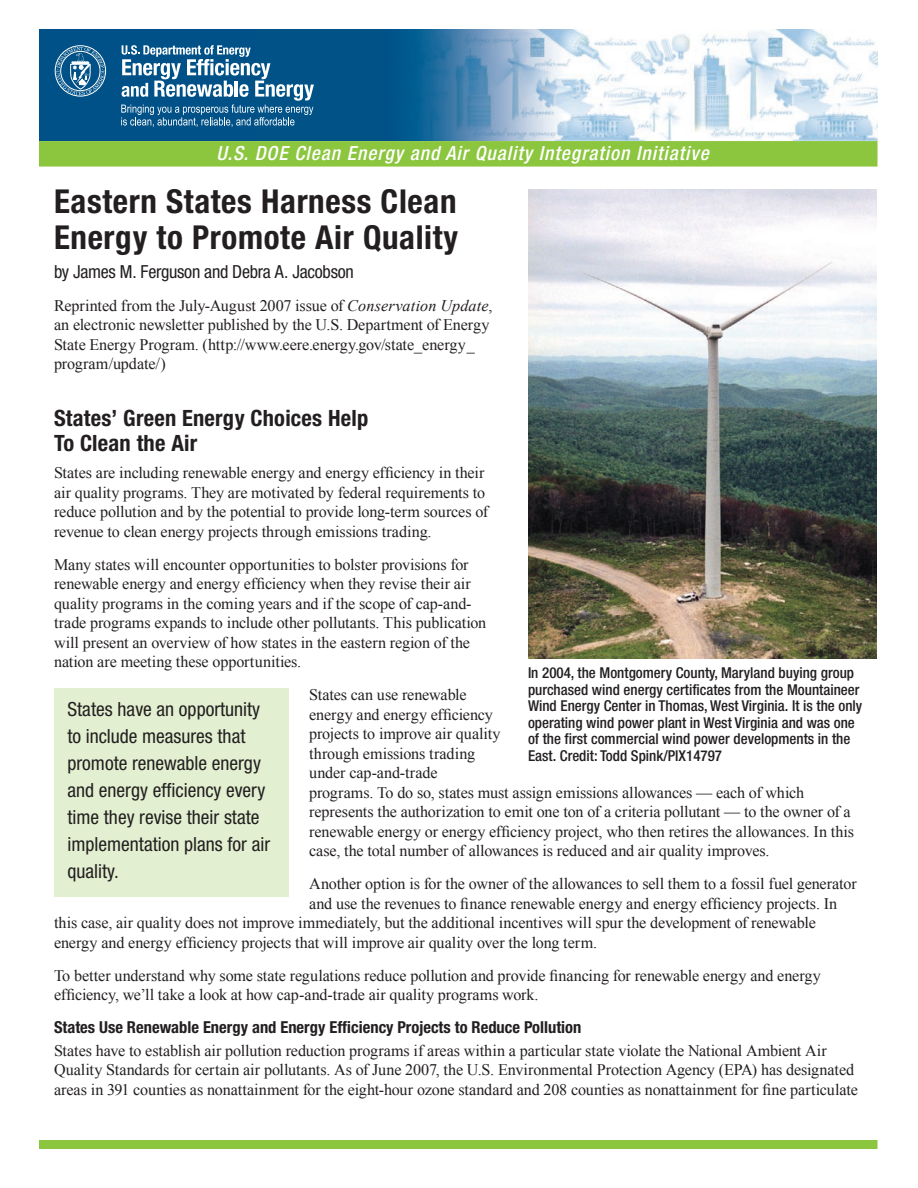
<style>
.page{position:relative;width:918px;height:1188px;background:#fff}
.page>*{position:absolute;margin:0;border:0;box-sizing:border-box;transform-origin:0 0}
.t1{font:700 condensed 33px/36px "Helvetica Neue LT Std";letter-spacing:.02em;color:#231f20}
.subhd_1{font:700 condensed 22.5px/25.5px "Helvetica Neue LT Std";letter-spacing:.01em;color:#231f20}
.pull-quotes{font:condensed 19.5px/27px "Helvetica Neue LT Std";color:#231f20}
.green_line_white_tex{font:italic 500 condensed 19.5px "Helvetica Neue LT Std";letter-spacing:.05em;color:#fff}
.author{font:condensed 18px "Helvetica Neue LT Std";letter-spacing:-.015em;color:#231f20}
.subhd_2{font:700 condensed 16.5px "Helvetica Neue LT Std";color:#231f20}
.body_text{font:16.2px/19.5px "Times New Roman";letter-spacing:-.005em;color:#231f20}
.t2{font:500 condensed 15px/16.5px "Helvetica Neue LT Std";color:#231f20}
.s1{font-style:italic}
</style>
<div class="page">
<img style="left:39px;top:29px;width:839px;height:112px">
<div style="left:39px;top:141px;width:839px;height:26px;background:#8bc63e"></div>
<svg style="left:121px;top:45px;width:193px;height:82px;background:#417da5"></svg>
<svg style="left:56px;top:47px;width:49px;height:48px;background:#447fa6"></svg>
<div style="left:39px;top:1140px;width:839px;height:9px;background:#8bc63e"></div>
<div style="left:54px;top:688px;width:235px;height:209px;background:#e2efd0"></div>
<img style="left:528px;top:189px;width:348px;height:469px">
<p class="green_line_white_tex" style="left:216px;top:141px;width:494px">U.S. DOE Clean Energy and Air Quality Integration Initiative</p>
<p class="t1" style="left:54px;top:183px;width:405px">Eastern States Harness Clean<br>Energy to Promote Air Quality</p>
<p class="author" style="left:54px;top:261px;width:301px">by James M. Ferguson and Debra A. Jacobson</p>
<p class="body_text" style="left:54px;top:295px;width:440px">Reprinted from the July-August 2007 issue of <span class="s1">Conservation Update</span>, an electronic newsletter published by the U.S. Department of Energy State Energy Program. (http://www.eere.energy.gov/state_energy_ program/update/)</p>
<p class="subhd_1" style="left:54px;top:405px;width:316px">States’ Green Energy Choices Help<br>To Clean the Air</p>
<p class="body_text" style="left:54px;top:463px;width:436px">States are including renewable energy and energy efficiency in their air quality programs. They are motivated by federal requirements to reduce pollution and by the potential to provide long-term sources of revenue to clean energy projects through emissions trading.</p>
<p class="body_text" style="left:54px;top:554px;width:434px">Many states will encounter opportunities to bolster provisions for renewable energy and energy efficiency when they revise their air quality programs in the coming years and if the scope of cap-and&shy;trade programs expands to include other pollutants. This publication will present an overview of how states in the eastern region of the nation are meeting these opportunities.</p>
<p class="body_text" style="left:309px;top:685px;width:547px">States can use renewable<br>energy and energy efficiency<br>projects to improve air quality<br>through emissions trading<br>under cap-and-trade<br>programs. To do so, states must assign emissions allowances — each of which represents the authorization to emit one ton of a criteria pollutant — to the owner of a renewable energy or energy efficiency project, who then retires the allowances. In this case, the total number of allowances is reduced and air quality improves.</p>
<p class="body_text" style="left:309px;top:874px;width:549px">Another option is for the owner of the allowances to sell them to a fossil fuel generator</p>
<p class="body_text" style="left:309px;top:893px;width:530px">and use the revenues to finance renewable energy and energy efficiency projects. In</p>
<p class="body_text" style="left:54px;top:913px;width:763px">this case, air quality does not improve immediately, but the additional incentives will spur the development of renewable</p>
<p class="body_text" style="left:54px;top:932px;width:545px">energy and energy efficiency projects that will improve air quality over the long term.</p>
<p class="body_text" style="left:54px;top:965px;width:768px">To better understand why some state regulations reduce pollution and provide financing for renewable energy and energy efficiency, we’ll take a look at how cap-and-trade air quality programs work.</p>
<p class="subhd_2" style="left:54px;top:1018px;width:529px">States Use Renewable Energy and Energy Efficiency Projects to Reduce Pollution</p>
<p class="body_text" style="left:54px;top:1040px;width:805px">States have to establish air pollution reduction programs if areas within a particular state violate the National Ambient Air<br>Quality Standards for certain air pollutants. As of June 2007, the U.S. Environmental Protection Agency (EPA) has designated areas in 391 counties as nonattainment for the eight-hour ozone standard and 208 counties as nonattainment for fine particulate</p>
<p class="t2" style="left:528px;top:664px;width:336px">In 2004, the Montgomery County, Maryland buying group purchased wind energy certificates from the Mountaineer Wind Energy Center in Thomas, West Virginia. It is the only operating wind power plant in West Virginia and was one of the first commercial wind power developments in the East. Credit: Todd Spink/PIX14797</p>
<p class="pull-quotes" style="left:68px;top:696px;width:204px">States have an opportunity to include measures that promote renewable energy and energy efficiency every time they revise their state implementation plans for air quality.</p>
</div>
